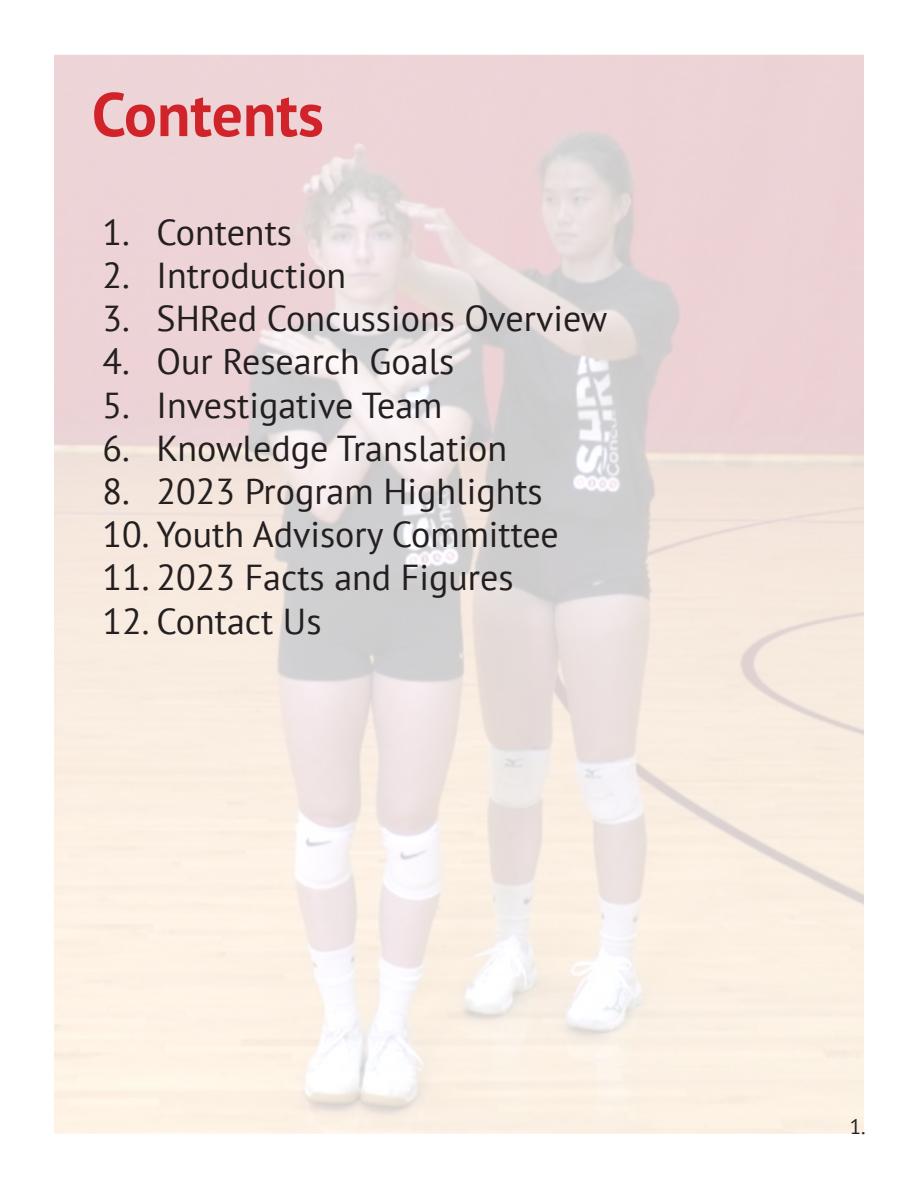
<style>
.page{position:relative;width:918px;height:1188px;background:#fff}
.page>*{position:absolute;margin:0;border:0;box-sizing:border-box;transform-origin:0 0}
.t1{font:700 61.5px "PT Sans";color:#d1232a}
.t2{font:36px "PT Sans";color:#231f20}
.t3{font:21px "PT Sans";color:#231f20}
</style>
<div class="page">
<p class="t1" style="left:92px;top:74px;width:234px">Contents</p>
<p class="t2" style="left:103px;top:209px;width:191px">1. Contents</p>
<p class="t2" style="left:103px;top:252px;width:245px">2. Introduction</p>
<p class="t2" style="left:103px;top:295px;width:506px">3. SHRed Concussions Overview</p>
<p class="t2" style="left:103px;top:339px;width:353px">4. Our Research Goals</p>
<p class="t2" style="left:103px;top:382px;width:341px">5. Investigative Team</p>
<p class="t2" style="left:103px;top:425px;width:406px">6. Knowledge Translation</p>
<p class="t2" style="left:103px;top:468px;width:442px">8. 2023 Program Highlights</p>
<p class="t2" style="left:103px;top:511px;width:458px">10. Youth Advisory Committee</p>
<p class="t2" style="left:103px;top:555px;width:412px">11. 2023 Facts and Figures</p>
<p class="t2" style="left:103px;top:598px;width:221px">12. Contact Us</p>
<p class="t3" style="left:850px;top:1113px;width:17px">1.</p>
</div>
